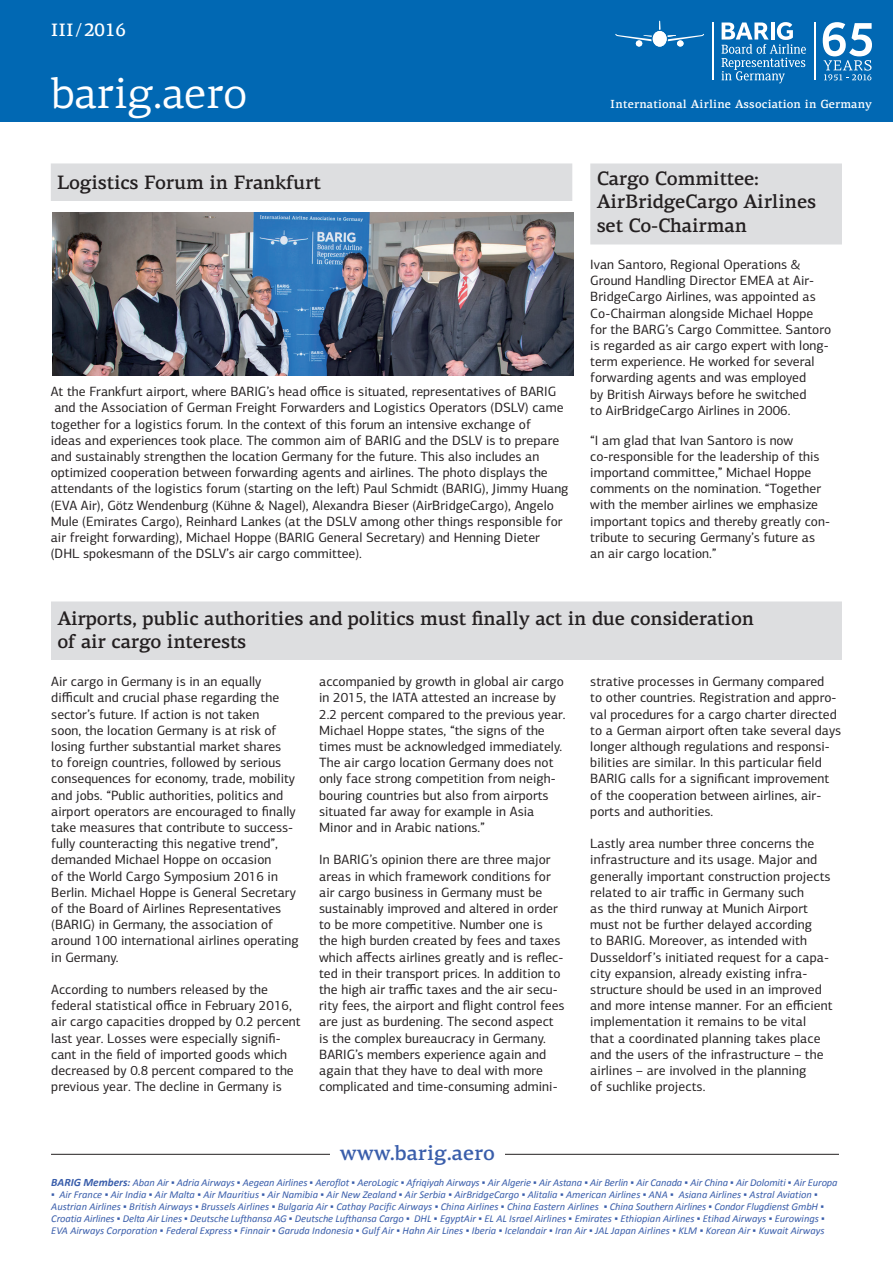
<style>
.page{position:relative;width:893px;height:1263px;background:#fff}
.page>*{position:absolute;margin:0;border:0;box-sizing:border-box;transform-origin:0 0}
.t1{font:43.5px "PF Centro Serif Pro";color:#fff}
.t2{font:500 21px "PF Centro Serif Pro";color:#3a5eab}
.t3{font:500 19.5px/23.4px "PF Centro Serif Pro";letter-spacing:-.01em;color:#231f20}
.t4{font:500 18px "PF Centro Serif Pro";color:#fff}
.t5{font:13.5px/16.2px "PF Centro Sans Pro";color:#231f20}
.t6{font:500 11.85px "PF Agora Serif Pro";letter-spacing:.015em;color:#fff}
.t7{font:italic 10.5px/12px "Calibri";color:#3a5eab}
.s1{font-weight:700;font-size:11.25px}
.s2{font-weight:700}
</style>
<div class="page">
<div style="left:0;top:0;width:893px;height:121px;background:#0168b3"></div>
<div style="left:51px;top:601px;width:791px;height:59px;background:#dddee0"></div>
<hr style="left:51px;top:1154px;width:788px;height:1px;background:#231f20">
<div style="left:330px;top:1144px;width:175px;height:16px;background:#fff"></div>
<div style="left:51px;top:163px;width:521px;height:38px;background:#dddee0"></div>
<div style="left:590px;top:163px;width:252px;height:81px;background:#dddee0"></div>
<img style="left:52px;top:213px;width:521px;height:162px">
<hr style="left:712px;top:22px;width:1px;height:58px;background:#fff">
<hr style="left:814px;top:22px;width:1px;height:58px;background:#fff">
<svg style="left:722px;top:22px;width:84px;height:61px"></svg>
<div style="left:653px;top:31px;width:14px;height:16px;background:#fff;border-radius:50%"></div>
<div style="left:677px;top:40px;width:6px;height:7px;background:#fff;border-radius:50%"></div>
<div style="left:636px;top:40px;width:6px;height:7px;background:#fff;border-radius:50%"></div>
<svg style="left:667px;top:34px;width:37px;height:7px"></svg>
<svg style="left:615px;top:34px;width:37px;height:7px"></svg>
<svg style="left:823px;top:22px;width:49px;height:59px"></svg>
<h3 class="t4" style="left:51px;top:19px;width:77px">III /2016</h3>
<h1 class="t1" style="left:51px;top:67px;width:198px">barig.aero</h1>
<h3 class="t3" style="left:57px;top:171px;width:265px">Logistics Forum in Frankfurt</h3>
<p class="t5" style="left:51px;top:383px;width:519px">At the Frankfurt airport, where BARIG’s head office is situated, representatives of BARIG and the Association of German Freight Forwarders and Logistics Operators (DSLV) came together for a logistics forum. In the context of this forum an intensive exchange of<br>ideas and experiences took place. The common aim of BARIG and the DSLV is to prepare and sustainably strengthen the location Germany for the future. This also includes an optimized cooperation between forwarding agents and airlines. The photo displays the attendants of the logistics forum (starting on the left) Paul Schmidt (BARIG), Jimmy Huang (EVA Air), Götz Wendenburg (Kühne &amp; Nagel), Alexandra Bieser (AirBridgeCargo), Angelo Mule (Emirates Cargo), Reinhard Lankes (at the DSLV among other things responsible for air freight forwarding), Michael Hoppe (BARIG General Secretary) and Henning Dieter (DHL spokesmann of the DSLV’s air cargo committee).</p>
<p class="t6" style="left:610px;top:96px;width:263px">International Airline Association in Germany</p>
<h3 class="t3" style="left:597px;top:167px;width:221px">Cargo Committee:<br>AirBridgeCargo Airlines set Co-Chairman</h3>
<p class="t5" style="left:590px;top:256px;width:242px">Ivan Santoro, Regional Operations &amp; Ground Handling Director EMEA at Air-BridgeCargo Airlines, was appointed as Co-Chairman alongside Michael Hoppe for the BARG’s Cargo Committee. Santoro is regarded as air cargo expert with long&shy;term experience. He worked for several forwarding agents and was employed<br>by British Airways before he switched<br>to AirBridgeCargo Airlines in 2006.</p>
<p class="t5" style="left:590px;top:432px;width:241px">“I am glad that Ivan Santoro is now co-responsible for the leadership of this importand committee,” Michael Hoppe comments on the nomination. “Together with the member airlines we emphasize important topics and thereby greatly con&shy;tribute to securing Germany’s future as an air cargo location.”</p>
<h3 class="t3" style="left:57px;top:607px;width:698px">Airports, public authorities and politics must finally act in due consideration of air cargo interests</h3>
<p class="t5" style="left:51px;top:673px;width:249px">Air cargo in Germany is in an equally difficult and crucial phase regarding the sector’s future. If action is not taken<br>soon, the location Germany is at risk of losing further substantial market shares<br>to foreign countries, followed by serious consequences for economy, trade, mobility and jobs. “Public authorities, politics and airport operators are encouraged to finally take measures that contribute to success&shy;fully counteracting this negative trend”, demanded Michael Hoppe on occasion<br>of the World Cargo Symposium 2016 in Berlin. Michael Hoppe is General Secretary of the Board of Airlines Representatives (BARIG) in Germany, the association of around 100 international airlines operating in Germany.</p>
<p class="t5" style="left:51px;top:981px;width:251px">According to numbers released by the federal statistical office in February 2016, air cargo capacities dropped by 0.2 percent last year. Losses were especially signifi&shy;cant in the field of imported goods which decreased by 0.8 percent compared to the previous year. The decline in Germany is</p>
<p class="t5" style="left:319px;top:673px;width:248px">accompanied by growth in global air cargo in 2015, the IATA attested an increase by 2.2 percent compared to the previous year.<br>Michael Hoppe states, “the signs of the times must be acknowledged immediately.<br>The air cargo location Germany does not only face strong competition from neigh&shy;bouring countries but also from airports situated far away for example in Asia Minor and in Arabic nations.”</p>
<p class="t5" style="left:319px;top:852px;width:247px">In BARIG’s opinion there are three major areas in which framework conditions for air cargo business in Germany must be sustainably improved and altered in order to be more competitive. Number one is the high burden created by fees and taxes which affects airlines greatly and is reflec&shy;ted in their transport prices. In addition to the high air traffic taxes and the air secu&shy;rity fees, the airport and flight control fees are just as burdening. The second aspect is the complex bureaucracy in Germany.<br>BARIG’s members experience again and again that they have to deal with more complicated and time-consuming admini-</p>
<h2 class="t2" style="left:340px;top:1140px;width:157px">www.barig.aero</h2>
<p class="t5" style="left:590px;top:673px;width:252px">strative processes in Germany compared<br>to other countries. Registration and appro&shy;val procedures for a cargo charter directed to a German airport often take several days longer although regulations and responsi&shy;bilities are similar. In this particular field BARIG calls for a significant improvement of the cooperation between airlines, air&shy;ports and authorities.</p>
<p class="t5" style="left:590px;top:835px;width:244px">Lastly area number three concerns the infrastructure and its usage. Major and generally important construction projects related to air traffic in Germany such<br>as the third runway at Munich Airport must not be further delayed according<br>to BARIG. Moreover, as intended with Dusseldorf’s initiated request for a capa&shy;city expansion, already existing infra&shy;structure should be used in an improved and more intense manner. For an efficient implementation it remains to be vital that a coordinated planning takes place and the users of the infrastructure – the airlines – are involved in the planning<br>of suchlike projects.</p>
<p class="t7" style="left:51px;top:1176px;width:788px"><span class="s1">BARIG Members</span><span class="s2">:</span> Aban Air ▪ Adria Airways ▪ Aegean Airlines ▪ Aeroflot ▪ AeroLogic ▪ Afriqiyah Airways ▪ Air Algerie ▪ Air Astana ▪ Air Berlin ▪ Air Canada ▪ Air China ▪ Air Dolomiti ▪ Air Europa</p>
<p class="t7" style="left:51px;top:1188px;width:775px">▪ Air France ▪ Air India ▪ Air Malta ▪ Air Mauritius ▪ Air Namibia ▪ Air New Zealand ▪ Air Serbia ▪ AirBridgeCargo ▪ Alitalia ▪ American Airlines ▪ ANA ▪ Asiana Airlines ▪ Astral Aviation ▪ Austrian Airlines ▪ British Airways ▪ Brussels Airlines ▪ Bulgaria Air ▪ Cathay Pacific Airways ▪ China Airlines ▪ China Eastern Airlines ▪ China Southern Airlines ▪ Condor Flugdienst GmbH ▪ Croatia Airlines ▪ Delta Air Lines ▪ Deutsche Lufthansa AG ▪ Deutsche Lufthansa Cargo ▪ DHL ▪ EgyptAir ▪ EL AL Israel Airlines ▪ Emirates ▪ Ethiopian Airlines ▪ Etihad Airways ▪ Eurowings ▪ EVA Airways Corporation ▪ Federal Express ▪ Finnair ▪ Garuda Indonesia ▪ Gulf Air ▪ Hahn Air Lines ▪ Iberia ▪ Icelandair ▪ Iran Air ▪ JAL Japan Airlines <span class="s2">▪</span> KLM ▪ Korean Air ▪ Kuwait Airways</p>
</div>
